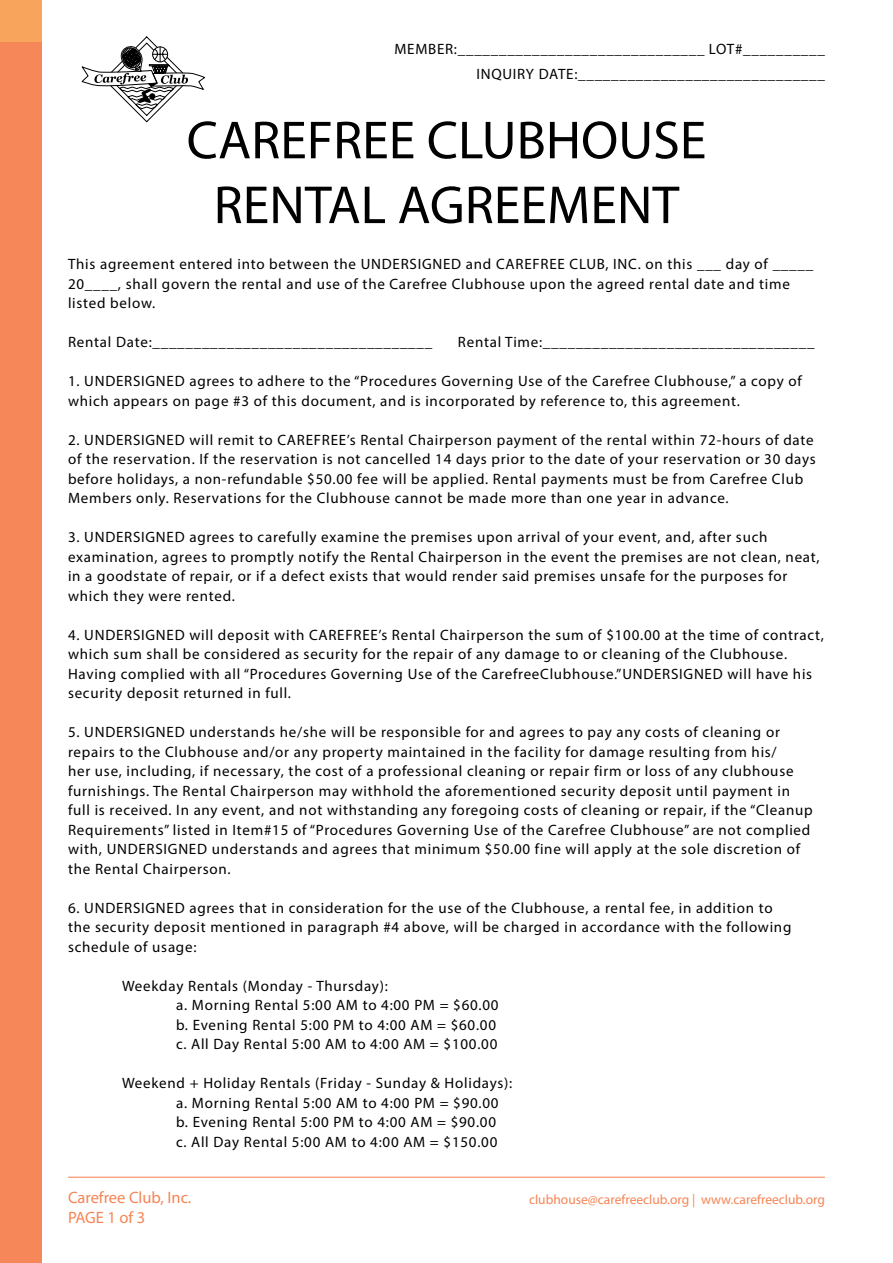
<style>
.page{position:relative;width:893px;height:1263px;background:#fff}
.page>*{position:absolute;margin:0;border:0;box-sizing:border-box;transform-origin:0 0}
.t1{font:54px/64.8px "Myriad Pro";color:#000;text-align:center}
.t2{font:16.5px "Myriad Pro";color:#f58555}
.t3{font:15px/19.5px "Myriad Pro";letter-spacing:.05em;color:#000}
.t4{font:13.5px "Myriad Pro";color:#f58555}
</style>
<div class="page">
<hr style="left:68px;top:1177px;width:757px;height:1px;background:#f58555">
<div style="left:0;top:41px;width:41px;height:1222px;background:#f58758"></div>
<div style="left:0;top:0;width:41px;height:41px;background:#f9a45c"></div>
<svg style="left:81px;top:36px;width:124px;height:87px"></svg>
<p class="t3" style="left:394px;top:36px;width:432px;line-height:25.2px;text-align:right">MEMBER:______________________________ LOT#__________<br>INQUIRY DATE:______________________________</p>
<h1 class="t1" style="left:187px;top:107px;width:521px">CAREFREE CLUBHOUSE<br>RENTAL AGREEMENT</h1>
<p class="t3" style="left:68px;top:254px;width:747px">This agreement entered into between the UNDERSIGNED and CAREFREE CLUB, INC. on this ___ day of _____<br>20____, shall govern the rental and use of the Carefree Clubhouse upon the agreed rental date and time listed below.</p>
<p class="t3" style="left:68px;top:332px;width:366px">Rental Date:__________________________________</p>
<p class="t3" style="left:458px;top:332px;width:358px">Rental Time:_________________________________</p>
<p class="t3" style="left:68px;top:371px;width:735px">1. UNDERSIGNED agrees to adhere to the “Procedures Governing Use of the Carefree Clubhouse,” a copy of which appears on page #3 of this document, and is incorporated by reference to, this agreement.</p>
<p class="t3" style="left:68px;top:430px;width:749px">2. UNDERSIGNED will remit to CAREFREE’s Rental Chairperson payment of the rental within 72-hours of date of the reservation. If the reservation is not cancelled 14 days prior to the date of your reservation or 30 days before holidays, a non-refundable $50.00 fee will be applied. Rental payments must be from Carefree Club Members only. Reservations for the Clubhouse cannot be made more than one year in advance.</p>
<p class="t3" style="left:68px;top:527px;width:753px">3. UNDERSIGNED agrees to carefully examine the premises upon arrival of your event, and, after such examination, agrees to promptly notify the Rental Chairperson in the event the premises are not clean, neat, in a goodstate of repair, or if a defect exists that would render said premises unsafe for the purposes for which they were rented.</p>
<p class="t3" style="left:68px;top:625px;width:757px">4. UNDERSIGNED will deposit with CAREFREE’s Rental Chairperson the sum of $100.00 at the time of contract, which sum shall be considered as security for the repair of any damage to or cleaning of the Clubhouse.<br>Having complied with all “Procedures Governing Use of the CarefreeClubhouse.”UNDERSIGNED will have his security deposit returned in full.</p>
<p class="t3" style="left:68px;top:722px;width:746px">5. UNDERSIGNED understands he/she will be responsible for and agrees to pay any costs of cleaning or repairs to the Clubhouse and/or any property maintained in the facility for damage resulting from his/<br>her use, including, if necessary, the cost of a professional cleaning or repair firm or loss of any clubhouse furnishings. The Rental Chairperson may withhold the aforementioned security deposit until payment in full is received. In any event, and not withstanding any foregoing costs of cleaning or repair, if the “Cleanup Requirements” listed in Item#15 of “Procedures Governing Use of the Carefree Clubhouse” are not complied with, UNDERSIGNED understands and agrees that minimum $50.00 fine will apply at the sole discretion of the Rental Chairperson.</p>
<p class="t3" style="left:68px;top:898px;width:725px">6. UNDERSIGNED agrees that in consideration for the use of the Clubhouse, a rental fee, in addition to the security deposit mentioned in paragraph #4 above, will be charged in accordance with the following schedule of usage:</p>
<p class="t3" style="left:176px;top:976px;width:324px;text-indent:-54px">Weekday Rentals (Monday - Thursday):<br>a. Morning Rental 5:00 AM to 4:00 PM = $60.00 b. Evening Rental 5:00 PM to 4:00 AM = $60.00 c. All Day Rental 5:00 AM to 4:00 AM = $100.00</p>
<p class="t3" style="left:176px;top:1073px;width:338px;text-indent:-54px">Weekend + Holiday Rentals (Friday - Sunday &amp; Holidays): a. Morning Rental 5:00 AM to 4:00 PM = $90.00 b. Evening Rental 5:00 PM to 4:00 AM = $90.00<br>c. All Day Rental 5:00 AM to 4:00 AM = $150.00</p>
<p class="t2" style="left:68px;top:1187px;width:125px">Carefree Club, Inc.</p>
<p class="t4" style="left:529px;top:1191px;width:297px">clubhouse@carefreeclub.org | www.carefreeclub.org</p>
<p class="t2" style="left:68px;top:1208px;width:79px">PAGE 1 of 3</p>
</div>
